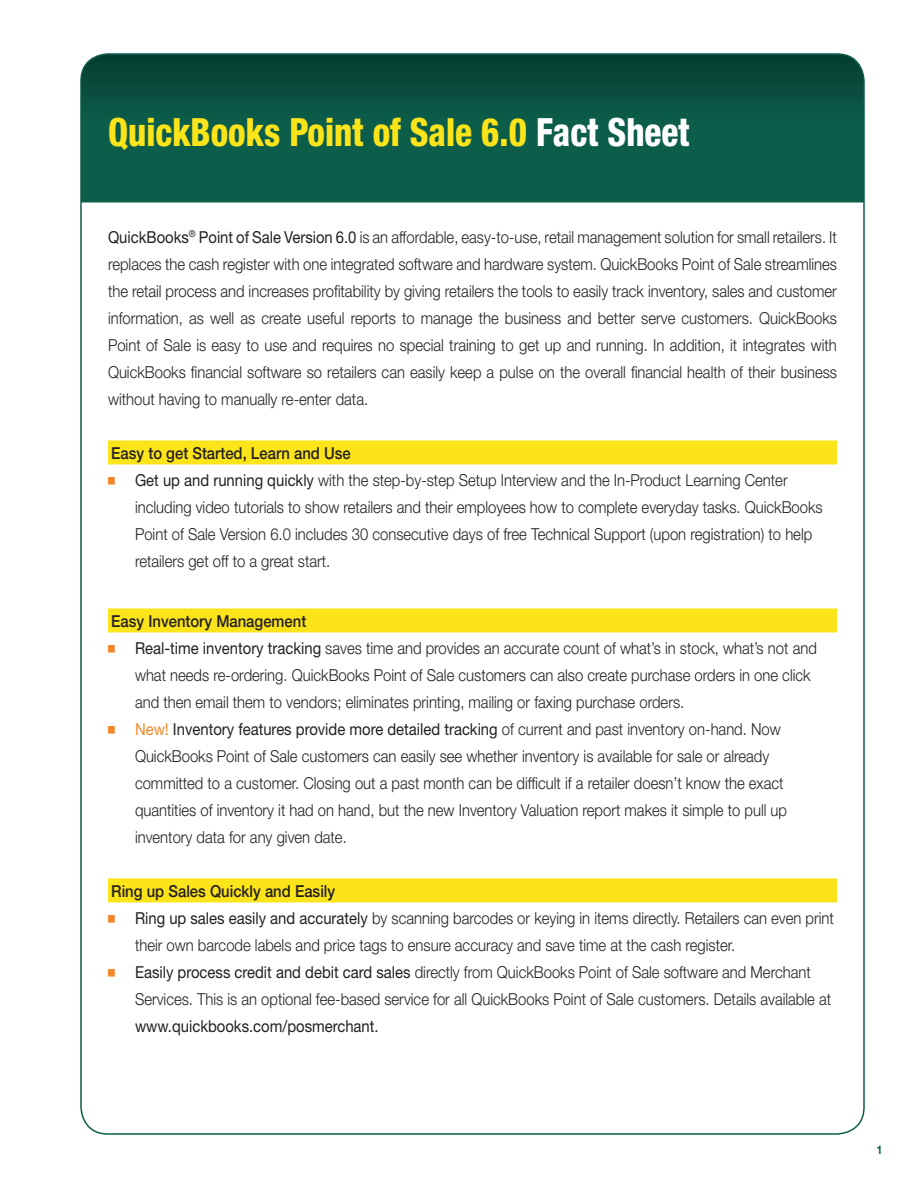
<style>
.page{position:relative;width:918px;height:1188px;background:#fff}
.page>*{position:absolute;margin:0;border:0;box-sizing:border-box;transform-origin:0 0}
.page_header_-_yellow{font:800 condensed 39px "Helvetica Neue";color:#fbe419;scale:.9 1}
.body_bullet{font:300 16.5px/27px "Helvetica Neue";color:#231f20;scale:.9 1}
.body{font:300 16.5px/27px "Helvetica Neue";color:#231f20;text-align:justify;scale:.9 1}
.body_medium_bar{font:500 16.5px "Helvetica Neue";color:#231f20;scale:.9 1}
.s1{color:#fff}
.s2{font-weight:400}
.s3{font-weight:400;color:#f18729}
</style>
<div class="page">
<svg style="left:81px;top:54px;width:781px;height:148px;background:#0a5544"></svg>
<div style="left:108px;top:440px;width:729px;height:24px;background:#fbe419"></div>
<div style="left:108px;top:608px;width:729px;height:24px;background:#fbe419"></div>
<div style="left:108px;top:878px;width:729px;height:24px;background:#fbe419"></div>
<p class="page_header_-_yellow" style="left:108px;top:108px;width:648px">QuickBooks Point of Sale 6.0 <span class="s1">Fact Sheet</span></p>
<p class="body" style="left:108px;top:223px;width:812px"><span class="s2">QuickBooks</span><sup>®</sup> <span class="s2">Point of Sale Version 6.0</span> is an affordable, easy-to-use, retail management solution for small retailers. It replaces the cash register with one integrated software and hardware system. QuickBooks Point of Sale streamlines the retail process and increases profitability by giving retailers the tools to easily track inventory, sales and customer information, as well as create useful reports to manage the business and better serve customers. QuickBooks Point of Sale is easy to use and requires no special training to get up and running. In addition, it integrates with QuickBooks financial software so retailers can easily keep a pulse on the overall financial health of their business without having to manually re-enter data.</p>
<p class="body_medium_bar" style="left:111px;top:443px;width:268px">Easy to get Started, Learn and Use</p>
<p class="body_bullet" style="left:135px;top:466px;width:766px"><span class="s2">Get up and running quickly</span> with the step-by-step Setup Interview and the In-Product Learning Center including video tutorials to show retailers and their employees how to complete everyday tasks. QuickBooks Point of Sale Version 6.0 includes 30 consecutive days of free Technical Support (upon registration) to help retailers get off to a great start.</p>
<p class="body_medium_bar" style="left:111px;top:611px;width:218px">Easy Inventory Management</p>
<p class="body_bullet" style="left:135px;top:634px;width:759px"><span class="s2">Real-time inventory tracking</span> saves time and provides an accurate count of what’s in stock, what’s not and what needs re-ordering. QuickBooks Point of Sale customers can also create purchase orders in one click and then email them to vendors; eliminates printing, mailing or faxing purchase orders.</p>
<p class="body_bullet" style="left:135px;top:715px;width:726px"><span class="s3">New!</span> <span class="s2">Inventory features provide more detailed tracking</span> of current and past inventory on-hand. Now QuickBooks Point of Sale customers can easily see whether inventory is available for sale or already committed to a customer. Closing out a past month can be difficult if a retailer doesn’t know the exact quantities of inventory it had on hand, but the new Inventory Valuation report makes it simple to pull up inventory data for any given date.</p>
<p class="body_medium_bar" style="left:111px;top:881px;width:250px">Ring up Sales Quickly and Easily</p>
<p class="body_bullet" style="left:135px;top:904px;width:778px"><span class="s2">Ring up sales easily and accurately</span> by scanning barcodes or keying in items directly. Retailers can even print their own barcode labels and price tags to ensure accuracy and save time at the cash register.</p>
<p class="body_bullet" style="left:135px;top:958px;width:775px"><span class="s2">Easily process credit and debit card sales</span> directly from QuickBooks Point of Sale software and Merchant<br>Services. This is an optional fee-based service for all QuickBooks Point of Sale customers. Details available at <span class="s2">www.quickbooks.com/posmerchant.</span></p>
</div>
